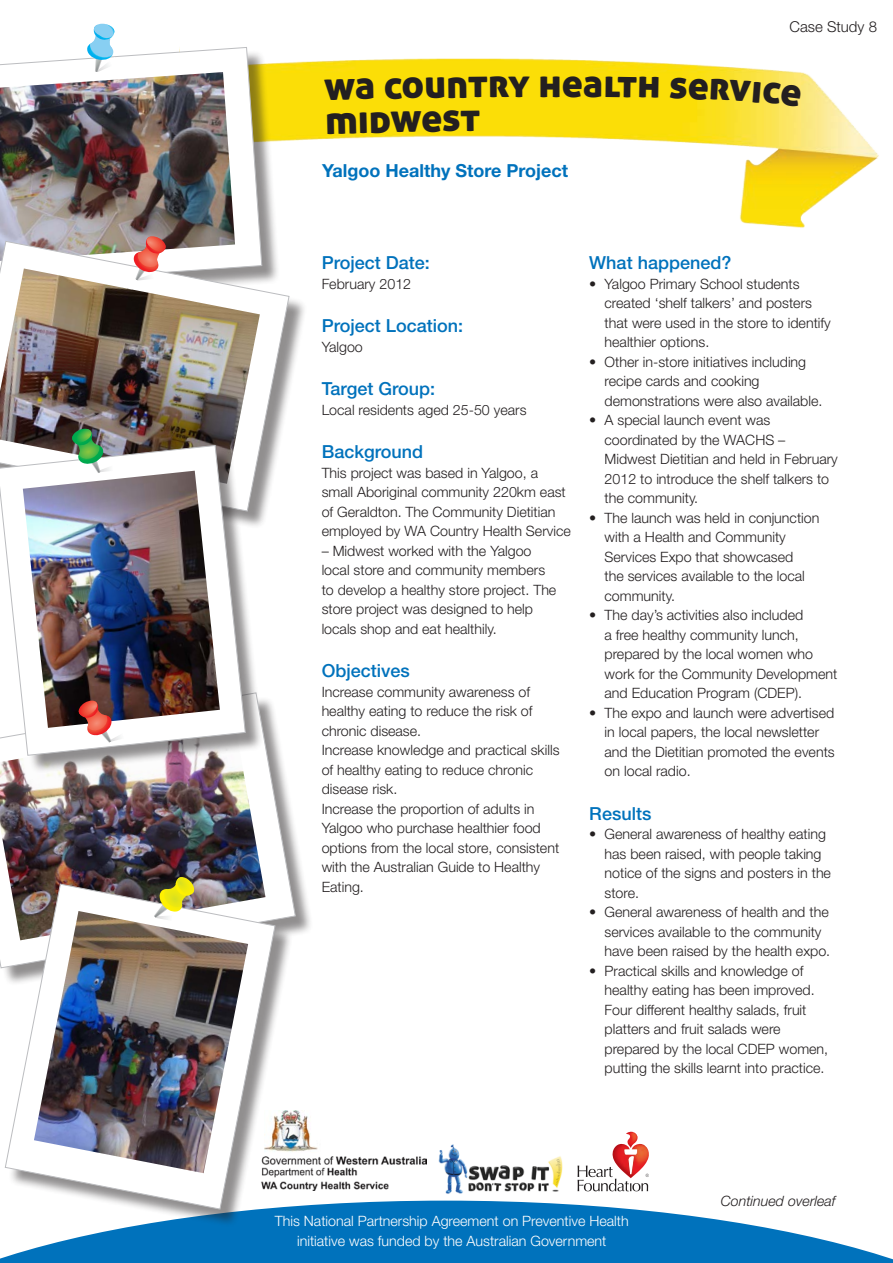
<style>
.page{position:relative;width:893px;height:1263px;background:#fff}
.page>*{position:absolute;margin:0;border:0;box-sizing:border-box;transform-origin:0 0}
.t1{font:39px "Aller Display";color:#231f20}
.t2{font:500 18px "Helvetica Neue";color:#0072bc}
.t3{font:700 18px "Helvetica Neue";color:#0072bc}
.t4{font:300 15px "Helvetica Neue";color:#231f20}
.t5{font:300 14.25px/19.5px "Helvetica Neue";color:#231f20}
.t6{font:300 14.25px/19.5px "Helvetica Neue";color:#fff;text-align:center}
.t7{font:italic 300 14.25px "Helvetica Neue";color:#231f20}
</style>
<div class="page">
<svg style="left:0;top:1200px;width:893px;height:63px;fill:#0072bc"></svg>
<img style="left:280px;top:58px;width:599px;height:170px">
<div style="left:0;top:50px;width:280px;height:254px;background:#231f20;opacity:.5"></div>
<svg style="left:0;top:47px;width:262px;height:194px"></svg>
<img style="left:0;top:72px;width:235px;height:169px">
<div style="left:0;top:695px;width:314px;height:291px;background:#231f20;opacity:.5"></div>
<svg style="left:0;top:695px;width:296px;height:273px"></svg>
<img style="left:0;top:721px;width:265px;height:219px">
<div style="left:0;top:244px;width:307px;height:285px;background:#231f20;opacity:.5"></div>
<svg style="left:0;top:241px;width:289px;height:270px"></svg>
<img style="left:0;top:268px;width:260px;height:180px">
<div style="left:8px;top:887px;width:285px;height:340px;background:#231f20;opacity:.5"></div>
<svg style="left:5px;top:884px;width:270px;height:325px"></svg>
<img style="left:34px;top:911px;width:214px;height:262px">
<div style="left:0;top:448px;width:264px;height:326px;background:#231f20;opacity:.5"></div>
<svg style="left:0;top:445px;width:246px;height:311px"></svg>
<img style="left:23px;top:471px;width:197px;height:257px">
<svg style="left:86px;top:24px;width:32px;height:48px"></svg>
<svg style="left:132px;top:236px;width:35px;height:44px"></svg>
<svg style="left:154px;top:877px;width:42px;height:45px"></svg>
<svg style="left:71px;top:429px;width:48px;height:44px"></svg>
<svg style="left:77px;top:701px;width:53px;height:42px"></svg>
<img style="left:438px;top:1144px;width:125px;height:50px">
<img style="left:613px;top:1132px;width:35px;height:18px">
<svg style="left:578px;top:1150px;width:71px;height:41px"></svg>
<img style="left:259px;top:1149px;width:167px;height:41px">
<img style="left:264px;top:1111px;width:56px;height:41px">
<svg style="left:605px;top:76px;width:54px;height:22px"></svg>
<svg style="left:670px;top:77px;width:132px;height:30px"></svg>
<h1 class="t1" style="left:324px;top:61px;width:165px;rotate:-1deg">wa count</h1>
<h1 class="t1" style="left:488px;top:58px;width:117px">ry hea</h1>
<h1 class="t1" style="left:325px;top:95px;width:156px;rotate:-1deg">midwest</h1>
<p class="t3" style="left:322px;top:159px;width:248px">Yalgoo Healthy Store Project</p>
<p class="t4" style="left:789px;top:17px;width:89px">Case Study 8</p>
<p class="t2" style="left:322px;top:252px;width:110px">Project Date:</p>
<p class="t5" style="left:322px;top:274px;width:91px">February 2012</p>
<p class="t2" style="left:322px;top:315px;width:143px">Project Location:</p>
<p class="t5" style="left:322px;top:337px;width:43px">Yalgoo</p>
<p class="t2" style="left:322px;top:378px;width:115px">Target Group:</p>
<p class="t5" style="left:322px;top:400px;width:206px">Local residents aged 25-50 years</p>
<p class="t2" style="left:322px;top:441px;width:103px">Background</p>
<p class="t5" style="left:322px;top:463px;width:251px">This project was based in Yalgoo, a small Aboriginal community 220km east of Geraldton. The Community Dietitian employed by WA Country Health Service</p>
<p class="t5" style="left:322px;top:541px;width:236px">– Midwest worked with the Yalgoo local store and community members to develop a healthy store project. The store project was designed to help locals shop and eat healthily.</p>
<p class="t2" style="left:322px;top:660px;width:90px">Objectives</p>
<p class="t5" style="left:322px;top:682px;width:239px">Increase community awareness of healthy eating to reduce the risk of chronic disease.<br>Increase knowledge and practical skills of healthy eating to reduce chronic disease risk.<br>Increase the proportion of adults in<br>Yalgoo who purchase healthier food options from the local store, consistent with the Australian Guide to Healthy<br>Eating.</p>
<p class="t2" style="left:589px;top:252px;width:144px">What happened?</p>
<p class="t5" style="left:605px;top:274px;width:228px;text-indent:-15px">• Yalgoo Primary School students created ‘shelf talkers’ and posters that were used in the store to identify healthier options.</p>
<p class="t5" style="left:605px;top:352px;width:219px;text-indent:-15px">• Other in-store initiatives including recipe cards and cooking demonstrations were also available.</p>
<p class="t5" style="left:605px;top:410px;width:235px;text-indent:-15px">• A special launch event was coordinated by the WACHS –<br>Midwest Dietitian and held in February<br>2012 to introduce the shelf talkers to the community.</p>
<p class="t5" style="left:605px;top:507px;width:216px;text-indent:-15px">• The launch was held in conjunction with a Health and Community<br>Services Expo that showcased<br>the services available to the local community.</p>
<p class="t5" style="left:605px;top:605px;width:234px;text-indent:-15px">• The day’s activities also included<br>a free healthy community lunch, prepared by the local women who work for the Community Development and Education Program (CDEP).</p>
<p class="t5" style="left:605px;top:702px;width:232px;text-indent:-15px">• The expo and launch were advertised in local papers, the local newsletter and the Dietitian promoted the events on local radio.</p>
<p class="t2" style="left:589px;top:803px;width:64px">Results</p>
<p class="t5" style="left:605px;top:824px;width:228px;text-indent:-15px">• General awareness of healthy eating has been raised, with people taking notice of the signs and posters in the store.</p>
<p class="t5" style="left:605px;top:902px;width:227px;text-indent:-15px">• General awareness of health and the services available to the community have been raised by the health expo.</p>
<p class="t5" style="left:605px;top:960px;width:225px;text-indent:-15px">• Practical skills and knowledge of healthy eating has been improved.<br>Four different healthy salads, fruit platters and fruit salads were prepared by the local CDEP women, putting the skills learnt into practice.</p>
<p class="t7" style="left:721px;top:1192px;width:116px">Continued overleaf</p>
<p class="t6" style="left:275px;top:1211px;width:355px">This National Partnership Agreement on Preventive Health initiative was funded by the Australian Government</p>
</div>
